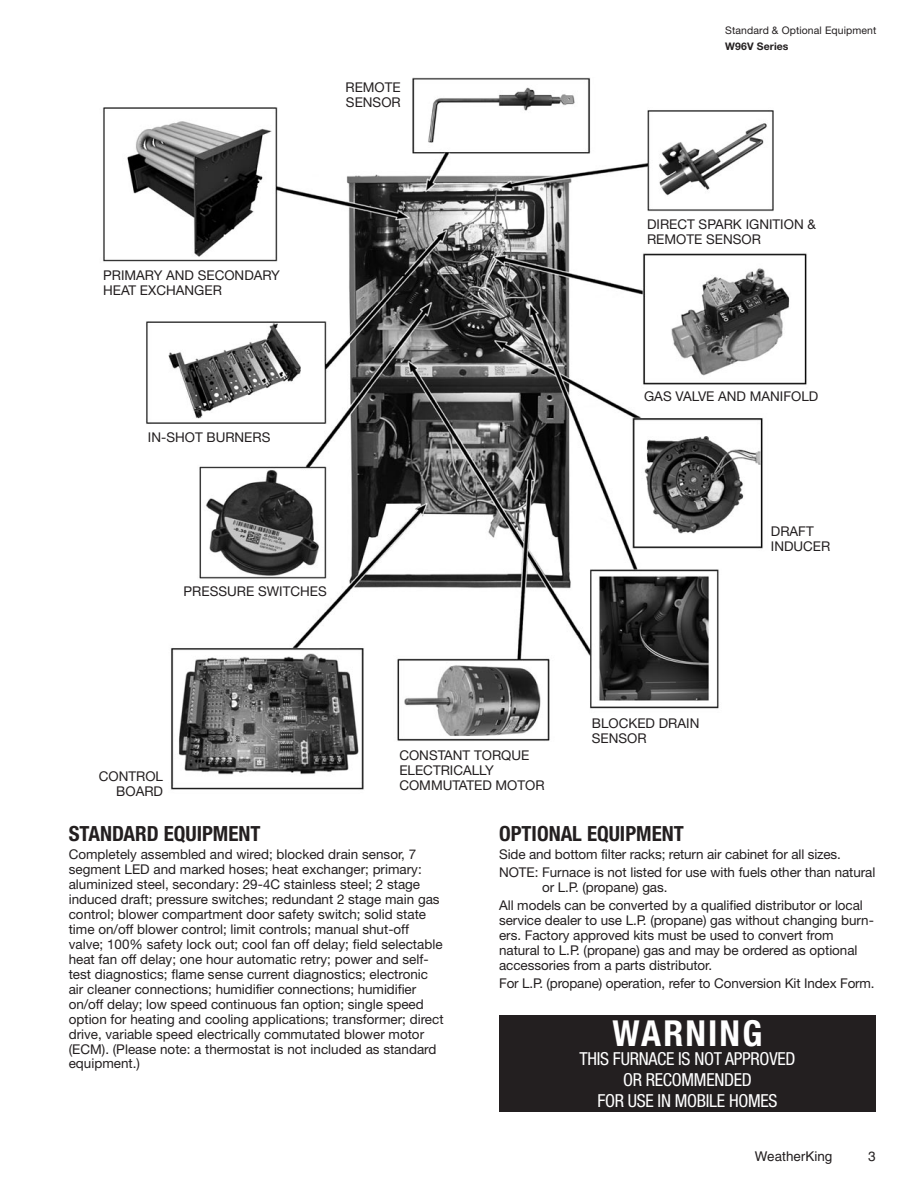
<style>
.page{position:relative;width:918px;height:1188px;background:#fff}
.page>*{position:absolute;margin:0;border:0;box-sizing:border-box;transform-origin:0 0}
.t1{font:700 condensed 35.85px "Helvetica Neue";letter-spacing:.06em;color:#fff}
.t2{font:700 condensed 20.85px "Helvetica Neue";color:#231f20}
.t3{font:condensed 18px "Helvetica Neue";letter-spacing:-.015em;color:#fff}
.t4{font:13.5px/15px "Helvetica Neue";color:#231f20}
.t5{font:13.5px "Helvetica";color:#231f20}
.t6{font:10.5px "Helvetica Neue";letter-spacing:.01em;color:#231f20}
.t7{font:700 10.5px "Helvetica Neue";letter-spacing:.01em;color:#231f20}
</style>
<div class="page">
<div style="left:499px;top:1015px;width:377px;height:97px;background:#231f20"></div>
<img style="left:103px;top:78px;width:704px;height:712px">
<div style="left:102px;top:269px;width:184px;height:34px;background:#fff"></div>
<div style="left:769px;top:525px;width:91px;height:31px;background:#fff"></div>
<div style="left:643px;top:390px;width:213px;height:18px;background:#fff"></div>
<p class="t4" style="left:345px;top:81px;width:57px">REMOTE<br>SENSOR</p>
<p class="t4" style="left:103px;top:269px;width:178px">PRIMARY AND SECONDARY<br>HEAT EXCHANGER</p>
<p class="t4" style="left:148px;top:431px;width:124px">IN-SHOT BURNERS</p>
<p class="t4" style="left:184px;top:585px;width:145px">PRESSURE SWITCHES</p>
<p class="t6" style="left:725px;top:27px;width:153px">Standard &amp; Optional Equipment</p>
<p class="t7" style="left:725px;top:42px;width:65px">W96V Series</p>
<p class="t4" style="left:647px;top:218px;width:170px">DIRECT SPARK IGNITION &amp;<br>REMOTE SENSOR</p>
<p class="t4" style="left:644px;top:390px;width:176px">GAS VALVE AND MANIFOLD</p>
<p class="t4" style="left:771px;top:525px;width:44px">DRAFT</p>
<p class="t4" style="left:771px;top:540px;width:61px">INDUCER</p>
<p class="t4" style="left:99px;top:770px;width:66px">CONTROL</p>
<p class="t4" style="left:116px;top:785px;width:48px">BOARD</p>
<p class="t4" style="left:399px;top:749px;width:147px">CONSTANT TORQUE<br>ELECTRICALLY<br>COMMUTATED MOTOR</p>
<p class="t4" style="left:592px;top:717px;width:109px">BLOCKED DRAIN<br>SENSOR</p>
<p class="t2" style="left:69px;top:826px;width:193px">STANDARD EQUIPMENT</p>
<p class="t4" style="left:69px;top:848px;width:376px">Completely assembled and wired; blocked drain sensor, 7 segment LED and marked hoses; heat exchanger; primary: aluminized steel, secondary: 29-4C stainless steel; 2 stage induced draft; pressure switches; redundant 2 stage main gas control; blower compartment door safety switch; solid state time on/off blower control; limit controls; manual shut-off valve; 100% safety lock out; cool fan off delay; field selectable heat fan off delay; one hour automatic retry; power and self&shy;test diagnostics; flame sense current diagnostics; electronic air cleaner connections; humidifier connections; humidifier on/off delay; low speed continuous fan option; single speed option for heating and cooling applications; transformer; direct drive, variable speed electrically commutated blower motor (ECM). (Please note: a thermostat is not included as standard equipment.)</p>
<p class="t2" style="left:499px;top:826px;width:186px">OPTIONAL EQUIPMENT</p>
<p class="t4" style="left:499px;top:848px;width:343px">Side and bottom filter racks; return air cabinet for all sizes.</p>
<p class="t4" style="left:542px;top:866px;width:335px;text-indent:-43px">NOTE: Furnace is not listed for use with fuels other than natural or L.P. (propane) gas.</p>
<p class="t4" style="left:499px;top:899px;width:376px">All models can be converted by a qualified distributor or local service dealer to use L.P. (propane) gas without changing burn&shy;ers. Factory approved kits must be used to convert from natural to L.P. (propane) gas and may be ordered as optional accessories from a parts distributor.</p>
<p class="t4" style="left:499px;top:977px;width:377px">For L.P. (propane) operation, refer to Conversion Kit Index Form.</p>
<p class="t1" style="left:613px;top:1020px;width:151px">WARNING</p>
<p class="t3" style="left:579px;top:1052px;width:217px">THIS FURNACE IS NOT APPROVED</p>
<p class="t3" style="left:623px;top:1073px;width:130px">OR RECOMMENDED</p>
<p class="t3" style="left:597px;top:1094px;width:182px">FOR USE IN MOBILE HOMES</p>
<p class="t5" style="left:755px;top:1151px;width:79px">WeatherKing</p>
<p class="t5" style="left:868px;top:1151px;width:9px">3</p>
</div>
